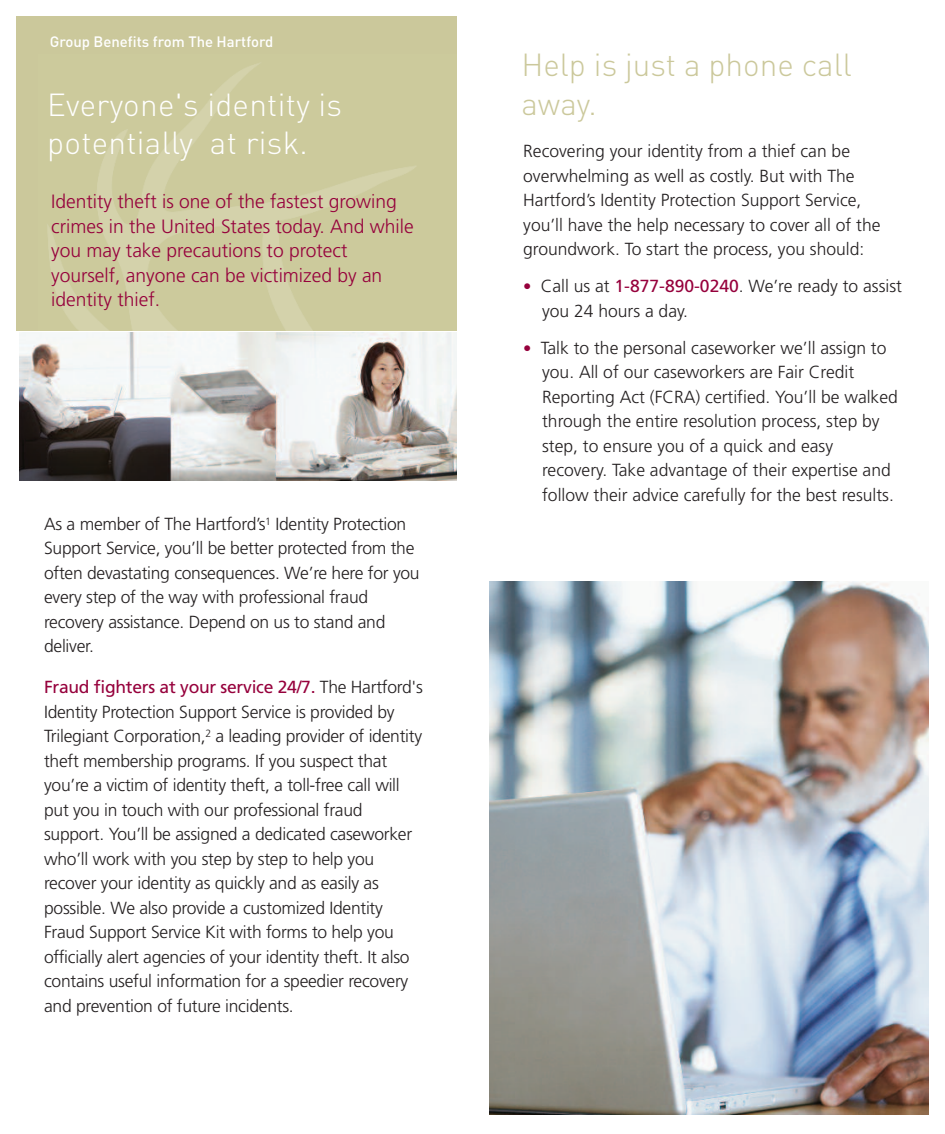
<style>
.page{position:relative;width:945px;height:1134px;background:#fff}
.page>*{position:absolute;margin:0;border:0;box-sizing:border-box;transform-origin:0 0}
.t1{font:300 31.5px/38.5px "DIN";letter-spacing:.01em;color:#fff}
.t2{font:300 31.5px/38.5px "DIN";color:#cbc89b}
.t3{font:300 19.25px/24.5px "Frutiger";color:#96013c}
.t4{font:300 17.5px/24.5px "Frutiger";letter-spacing:-.015em;color:#231f20}
.t5{font:500 14.88px "DIN";color:#fff}
.s1{font-weight:400;color:#96013c}
.s2{font-size:16.62px;color:#96013c}
</style>
<div class="page">
<div style="left:16px;top:16px;width:441px;height:315px;background:#cbc89b"></div>
<img style="left:47px;top:63px;width:369px;height:268px">
<img style="left:489px;top:581px;width:439px;height:533px">
<img style="left:20px;top:332px;width:437px;height:148px">
<p class="t5" style="left:50px;top:33px;width:225px">Group Benefits from The Hartford</p>
<h1 class="t1" style="left:47px;top:84px;width:296px">Everyone's identity is potentially at risk.</h1>
<p class="t3" style="left:51px;top:191px;width:364px">Identity theft is one of the fastest growing crimes in the United States today. And while you may take precautions to protect yourself, anyone can be victimized by an identity thief.</p>
<p class="t4" style="left:44px;top:513px;width:377px">As a member of The Hartford’s<sup>1</sup> Identity Protection Support Service, you’ll be better protected from the often devastating consequences. We’re here for you every step of the way with professional fraud recovery assistance. Depend on us to stand and deliver.</p>
<p class="t4" style="left:44px;top:676px;width:380px"><span class="s1">Fraud fighters at your service 24/7.</span> The Hartford's Identity Protection Support Service is provided by Trilegiant Corporation,<sup>2</sup> a leading provider of identity theft membership programs. If you suspect that you’re a victim of identity theft, a toll-free call will put you in touch with our professional fraud support. You’ll be assigned a dedicated caseworker who’ll work with you step by step to help you recover your identity as quickly and as easily as possible. We also provide a customized Identity Fraud Support Service Kit with forms to help you officially alert agencies of your identity theft. It also contains useful information for a speedier recovery and prevention of future incidents.</p>
<h1 class="t2" style="left:521px;top:45px;width:332px">Help is just a phone call away.</h1>
<p class="t4" style="left:523px;top:140px;width:359px">Recovering your identity from a thief can be overwhelming as well as costly. But with The Hartford’s Identity Protection Support Service, you’ll have the help necessary to cover all of the groundwork. To start the process, you should:</p>
<p class="t4" style="left:542px;top:275px;width:361px;text-indent:-19px"><span class="s2">•</span> Call us at <span class="s1">1-877-890-0240</span>. We’re ready to assist you 24 hours a day.</p>
<p class="t4" style="left:542px;top:337px;width:357px;text-indent:-19px"><span class="s2">•</span> Talk to the personal caseworker we’ll assign to you. All of our caseworkers are Fair Credit Reporting Act (FCRA) certified. You’ll be walked through the entire resolution process, step by step, to ensure you of a quick and easy recovery. Take advantage of their expertise and follow their advice carefully for the best results.</p>
</div>
